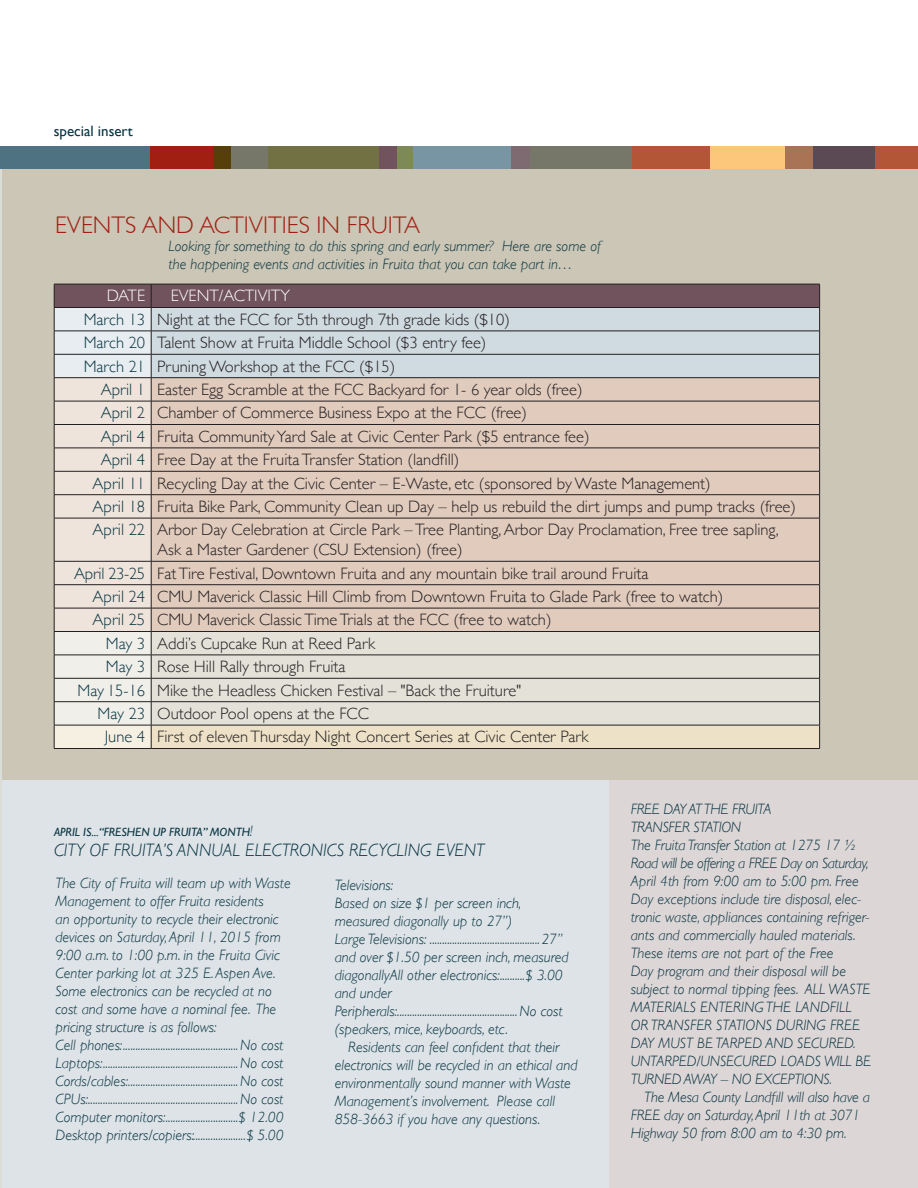
<style>
.page{position:relative;width:918px;height:1188px;background:#fff}
.page>*{position:absolute;margin:0;border:0;box-sizing:border-box;transform-origin:0 0}
.t1{font:300 24px "Gill Sans";color:#a01e12}
.t2{font:italic 300 18px "Gill Sans";color:#083441}
.t3{font:300 16.5px/23.4px "Gill Sans";color:#231f20}
.t4{font:300 16.5px "Gill Sans";color:#fff}
.t5{font:italic 300 15px/18px "Gill Sans";color:#083441}
.t6{font:15px "Gill Sans";color:#083441}
.t7{font:italic 12px "Gill Sans";color:#083441}
.s1{color:#fff}
.s2{color:#083441}
.s3{font-weight:300;font-size:15px}
</style>
<div class="page">
<div style="left:0;top:169px;width:28px;height:1019px;background:#dbddd9"></div>
<div style="left:2px;top:741px;width:636px;height:447px;background:#dde3e7"></div>
<div style="left:609px;top:741px;width:309px;height:447px;background:#ddd6d6"></div>
<div style="left:2px;top:151px;width:916px;height:629px;background:#cbc6b5"></div>
<svg style="left:54px;top:284px;width:766px;height:464px;background:#d3c7bf"></svg>
<hr style="left:54px;top:748px;width:97px;height:1px;background:#231f20">
<hr style="left:151px;top:748px;width:669px;height:1px;background:#231f20">
<div style="left:0;top:147px;width:167px;height:22px;background:#4e7282"></div>
<div style="left:150px;top:147px;width:63px;height:22px;background:#a01e12"></div>
<div style="left:213px;top:147px;width:18px;height:22px;background:#563f08"></div>
<div style="left:231px;top:147px;width:38px;height:22px;background:#767669"></div>
<div style="left:268px;top:147px;width:111px;height:22px;background:#727144"></div>
<div style="left:379px;top:147px;width:18px;height:22px;background:#70535c"></div>
<div style="left:397px;top:147px;width:16px;height:22px;background:#7e8958"></div>
<div style="left:413px;top:147px;width:105px;height:22px;background:#7895a3"></div>
<div style="left:511px;top:147px;width:42px;height:22px;background:#7d6b71"></div>
<div style="left:530px;top:147px;width:104px;height:22px;background:#767669"></div>
<div style="left:633px;top:147px;width:77px;height:22px;background:#b35537"></div>
<div style="left:710px;top:147px;width:77px;height:22px;background:#fdc77b"></div>
<div style="left:785px;top:147px;width:30px;height:22px;background:#a97355"></div>
<div style="left:813px;top:147px;width:63px;height:22px;background:#5b4954"></div>
<div style="left:876px;top:147px;width:42px;height:22px;background:#b35537"></div>
<p class="t6" style="left:54px;top:122px;width:81px">special insert</p>
<h1 class="t1" style="left:55px;top:206px;width:15px">EVENTS</h1>
<h1 class="t1" style="left:142px;top:206px;width:100px">AN D ACTIVITIES</h1>
<h1 class="t1" style="left:317px;top:206px;width:44px">IN FRUITA</h1>
<p class="t5" style="left:169px;top:237px;width:436px">Looking for something to do this spring and early summer? Here are some of the happening events and activities in Fruita that you can take part in…</p>
<p class="t3" style="left:84px;top:284px;width:428px;text-indent:135px"><span class="s1">/ACTIVITY<br></span><span class="s2">March 13</span> N ight at the FCC for 5th through 7th grade kids ($10)<br><span class="s2">March 20</span> Talent Show at Fruita Middle School ($3 entry fee)<br><span class="s2">March 21</span> Pruning Workshop at the FCC ($15)</p>
<p class="t3" style="left:101px;top:377px;width:483px"><span class="s2">April 1</span> Easter Egg Scramble at the FCC Backyard for 1- 6 year olds (free)</p>
<p class="t3" style="left:101px;top:401px;width:428px"><span class="s2">April 2</span> Chamber of Commerce Business Expo at the FCC (free)</p>
<p class="t3" style="left:101px;top:424px;width:490px"><span class="s2">April 4</span> Fruita Community Yard Sale at Civic Center Park ($5 entrance fee)</p>
<p class="t3" style="left:101px;top:447px;width:360px"><span class="s2">April 4</span> Free Day at the Fruita Transfer Station (landfill)</p>
<p class="t3" style="left:93px;top:471px;width:620px"><span class="s2">April 11</span> Recycling Day at the Civic Center – E-Waste, etc (sponsored by Waste Management)</p>
<p class="t3" style="left:93px;top:494px;width:705px"><span class="s2">April 18</span> Fruita Bike Park, Community Clean up Day – help us rebuild the dirt jumps and pump tracks (free)</p>
<p class="t3" style="left:93px;top:518px;width:688px"><span class="s2">April 22</span> Arbor Day Celebration at Circle Park – Tree Planting, Arbor Day Proclamation, Free tree sapling,</p>
<p class="t3" style="left:157px;top:537px;width:307px">Ask a Master Gardener (CSU Extension) (free)</p>
<p class="t3" style="left:74px;top:561px;width:576px"><span class="s2">April 23-25</span> Fat Tire Festival, Downtown Fruita and any mountain bike trail around Fruita</p>
<p class="t3" style="left:93px;top:584px;width:632px"><span class="s2">April 24</span> CMU Maverick Classic Hill Climb from Downtown Fruita to Glade Park (free to watch)</p>
<p class="t3" style="left:93px;top:608px;width:460px"><span class="s2">April 25</span> CMU Maverick Classic Time Trials at the FCC (free to watch)</p>
<p class="t3" style="left:106px;top:631px;width:271px"><span class="s2">May 3</span> Addi’s Cupcake Run at Reed Park</p>
<p class="t3" style="left:106px;top:654px;width:241px"><span class="s2">May 3</span> Rose Hill Rally through Fruita</p>
<p class="t3" style="left:78px;top:678px;width:445px"><span class="s2">May 15-16</span> Mike the Headless Chicken Festival – "Back the Fruiture"</p>
<p class="t3" style="left:98px;top:701px;width:273px"><span class="s2">May 23</span> Outdoor Pool opens at the FCC</p>
<p class="t3" style="left:105px;top:725px;width:486px"><span class="s2">June 4</span> First of eleven Thursday N ight Concert Series at Civic Center Park</p>
<p class="t4" style="left:107px;top:283px;width:22px">DATE</p>
<p class="t4" style="left:171px;top:283px;width:11px">EVENT</p>
<p class="t7" style="left:54px;top:825px;width:200px">APRIL IS...“FRESHEN UP FRUITA” MONTH<span class="s3">!</span></p>
<p class="t2" style="left:54px;top:840px;width:69px">CITY OFFRUITA</p>
<p class="t2" style="left:163px;top:840px;width:26px">’S ANNUAL</p>
<p class="t2" style="left:245px;top:840px;width:47px">ELECTRONI</p>
<p class="t2" style="left:327px;top:840px;width:80px">CS RECYCLING</p>
<p class="t2" style="left:436px;top:840px;width:30px">EVENT</p>
<p class="t5" style="left:56px;top:874px;width:237px">The City of Fruita will team up with Waste Management to offer Fruita residents<br>an opportunity to recycle their electronic devices on Saturday, April 11, 2015 from 9:00 a.m. to 1:00 p.m. in the Fruita Civic Center parking lot at 325 E. Aspen Ave.<br>Some electronics can be recycled at no cost and some have a nominal fee. The pricing structure is as follows:<br>Cell phones:..............................................No cost Laptops:......................................................No cost Cords/cables:............................................No cost CPUs:............................................................No cost Computer monitors:.............................$ 12.00<br>Desktop printers/copiers:.....................$ 5.00</p>
<p class="t5" style="left:335px;top:876px;width:235px">Televisions:<br>Based on size $1 per screen inch, measured diagonally up to 27”)<br>Large Televisions: ............................................27” and over $1.50 per screen inch, measured diagonallyAll other electronics:..........$ 3.00 and under Peripherals:................................................No cost (speakers, mice, keyboards, etc.</p>
<p class="t5" style="left:335px;top:1038px;width:244px;text-indent:14px">Residents can feel confident that their electronics will be recycled in an ethical and environmentally sound manner with Waste Management’s involvement. Please call 858-3663 if you have any questions.</p>
<p class="t5" style="left:631px;top:800px;width:8px">FREE</p>
<p class="t5" style="left:663px;top:800px;width:50px">DAYATTHE</p>
<p class="t5" style="left:732px;top:800px;width:8px">FRUITA</p>
<p class="t5" style="left:631px;top:818px;width:9px">TRANSFER</p>
<p class="t5" style="left:631px;top:818px;width:227px;text-indent:63px">STATION<br>The Fruita Transfer Station at 1275 17 ½<br>Road will be offering a FREE</p>
<p class="t5" style="left:631px;top:854px;width:240px;text-indent:150px">Day on Saturday, April 4th from 9:00 am to 5:00 pm. Free Day exceptions include tire disposal, elec&shy;tronic waste, appliances containing refriger&shy;ants and commercially hauled materials.<br>These items are not part of the Free<br>Day program and their disposal will be subject to normal tipping fees. ALL WASTE<br>MATERIALS</p>
<p class="t5" style="left:700px;top:998px;width:9px">ENTERING</p>
<p class="t5" style="left:766px;top:998px;width:9px">THE</p>
<p class="t5" style="left:795px;top:998px;width:41px">LANDFILL</p>
<p class="t5" style="left:631px;top:1016px;width:29px">OR TRANSFER</p>
<p class="t5" style="left:716px;top:1016px;width:8px">STATIONS</p>
<p class="t5" style="left:776px;top:1016px;width:19px">DURING</p>
<p class="t5" style="left:830px;top:1016px;width:9px">FREE</p>
<p class="t5" style="left:631px;top:1034px;width:38px">DAY MUST</p>
<p class="t5" style="left:697px;top:1034px;width:27px">BE TARPE</p>
<p class="t5" style="left:753px;top:1034px;width:105px">D AND SECURED.</p>
<p class="t5" style="left:631px;top:1052px;width:9px">UNTARPE</p>
<p class="t5" style="left:687px;top:1052px;width:23px">D/UNSE</p>
<p class="t5" style="left:734px;top:1052px;width:98px">CURED LOADSWILL</p>
<p class="t5" style="left:855px;top:1052px;width:9px">BE</p>
<p class="t5" style="left:631px;top:1070px;width:9px">TURNE</p>
<p class="t5" style="left:672px;top:1070px;width:22px">D AWAY</p>
<p class="t5" style="left:721px;top:1070px;width:68px">– NO EXCEPTIONS</p>
<p class="t5" style="left:644px;top:1070px;width:227px;text-indent:185px">.<br>The Mesa County Landfill will also have a</p>
<p class="t5" style="left:631px;top:1106px;width:9px">FREE</p>
<p class="t5" style="left:631px;top:1106px;width:231px;text-indent:33px">day on Saturday, April 11th at 3071<br>Highway 50 from 8:00 am to 4:30 pm.</p>
</div>
